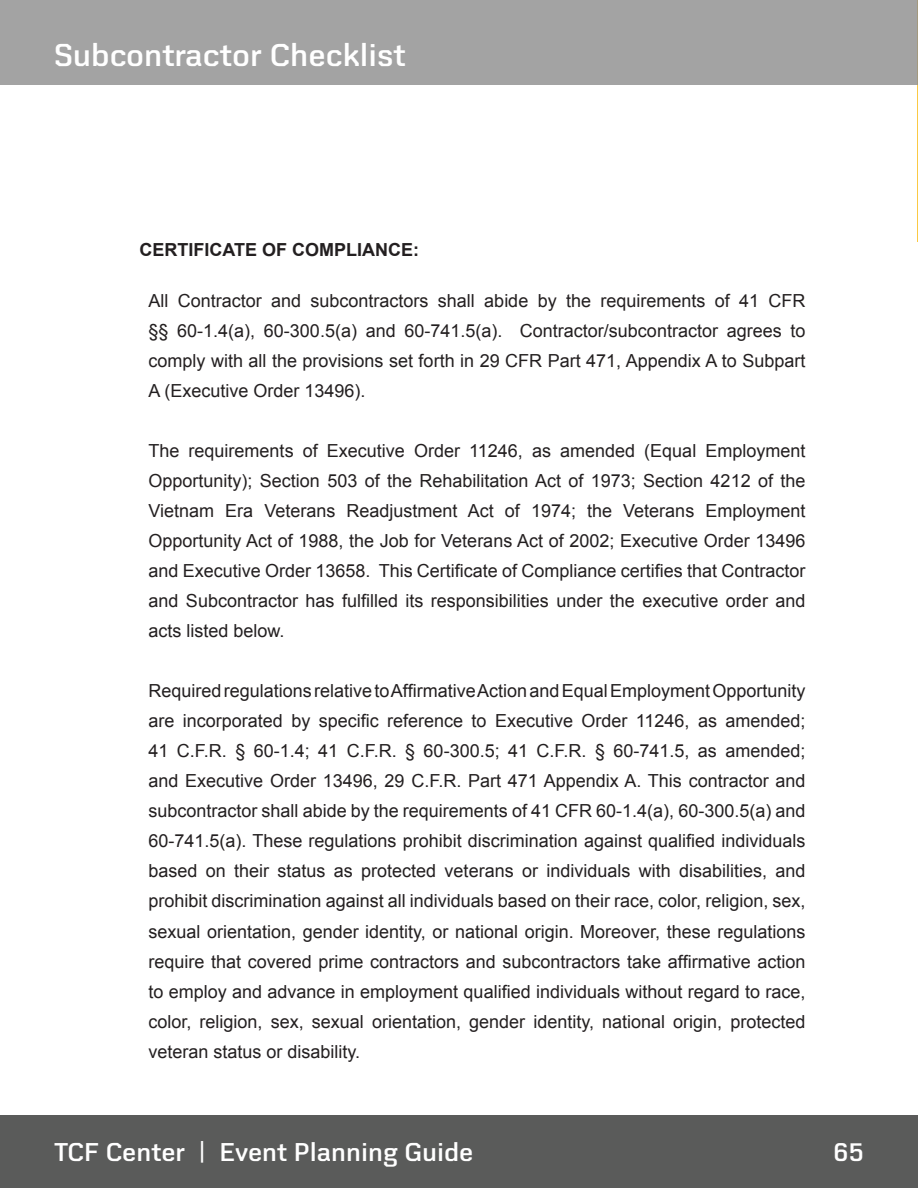
<style>
.page{position:relative;width:918px;height:1188px;background:#fff}
.page>*{position:absolute;margin:0;border:0;box-sizing:border-box;transform-origin:0 0}
.t1{font:600 33px "Agita";color:#fff}
.t2{font:600 27px "Agita";color:#fff}
.t3{font:18px/30px "Arial";color:#231f20;text-align:justify}
.t4{font:700 18px "Arial";color:#231f20}
</style>
<div class="page">
<div style="left:0;top:1116px;width:918px;height:72px;background:#5a5b5a"></div>
<hr style="left:917px;top:1px;width:1px;height:241px;background:#fbbc15">
<div style="left:0;top:0;width:918px;height:84px;background:#a3a3a3"></div>
<h1 class="t1" style="left:54px;top:38px;width:353px">Subcontractor Checklist</h1>
<p class="t4" style="left:140px;top:237px;width:281px">CERTIFICATE OF COMPLIANCE:</p>
<p class="t3" style="left:148px;top:286px;width:658px">All Contractor and subcontractors shall abide by the requirements of 41 CFR §§ 60-1.4(a), 60-300.5(a) and 60-741.5(a). Contractor/subcontractor agrees to comply with all the provisions set forth in 29 CFR Part 471, Appendix A to Subpart A (Executive Order 13496).</p>
<p class="t3" style="left:148px;top:436px;width:658px">The requirements of Executive Order 11246, as amended (Equal Employment Opportunity); Section 503 of the Rehabilitation Act of 1973; Section 4212 of the Vietnam Era Veterans Readjustment Act of 1974; the Veterans Employment Opportunity Act of 1988, the Job for Veterans Act of 2002; Executive Order 13496 and Executive Order 13658. This Certificate of Compliance certifies that Contractor and Subcontractor has fulfilled its responsibilities under the executive order and acts listed below.</p>
<p class="t3" style="left:148px;top:676px;width:658px">Required regulations relative to Affirmative Action and Equal Employment Opportunity are incorporated by specific reference to Executive Order 11246, as amended; 41 C.F.R. § 60-1.4; 41 C.F.R. § 60-300.5; 41 C.F.R. § 60-741.5, as amended; and Executive Order 13496, 29 C.F.R. Part 471 Appendix A. This contractor and subcontractor shall abide by the requirements of 41 CFR 60-1.4(a), 60-300.5(a) and 60-741.5(a). These regulations prohibit discrimination against qualified individuals based on their status as protected veterans or individuals with disabilities, and prohibit discrimination against all individuals based on their race, color, religion, sex, sexual orientation, gender identity, or national origin. Moreover, these regulations require that covered prime contractors and subcontractors take affirmative action to employ and advance in employment qualified individuals without regard to race, color, religion, sex, sexual orientation, gender identity, national origin, protected veteran status or disability.</p>
<h2 class="t2" style="left:54px;top:1138px;width:421px">TCF Center | Event Planning Guide</h2>
<h2 class="t2" style="left:833px;top:1138px;width:32px">65</h2>
</div>
